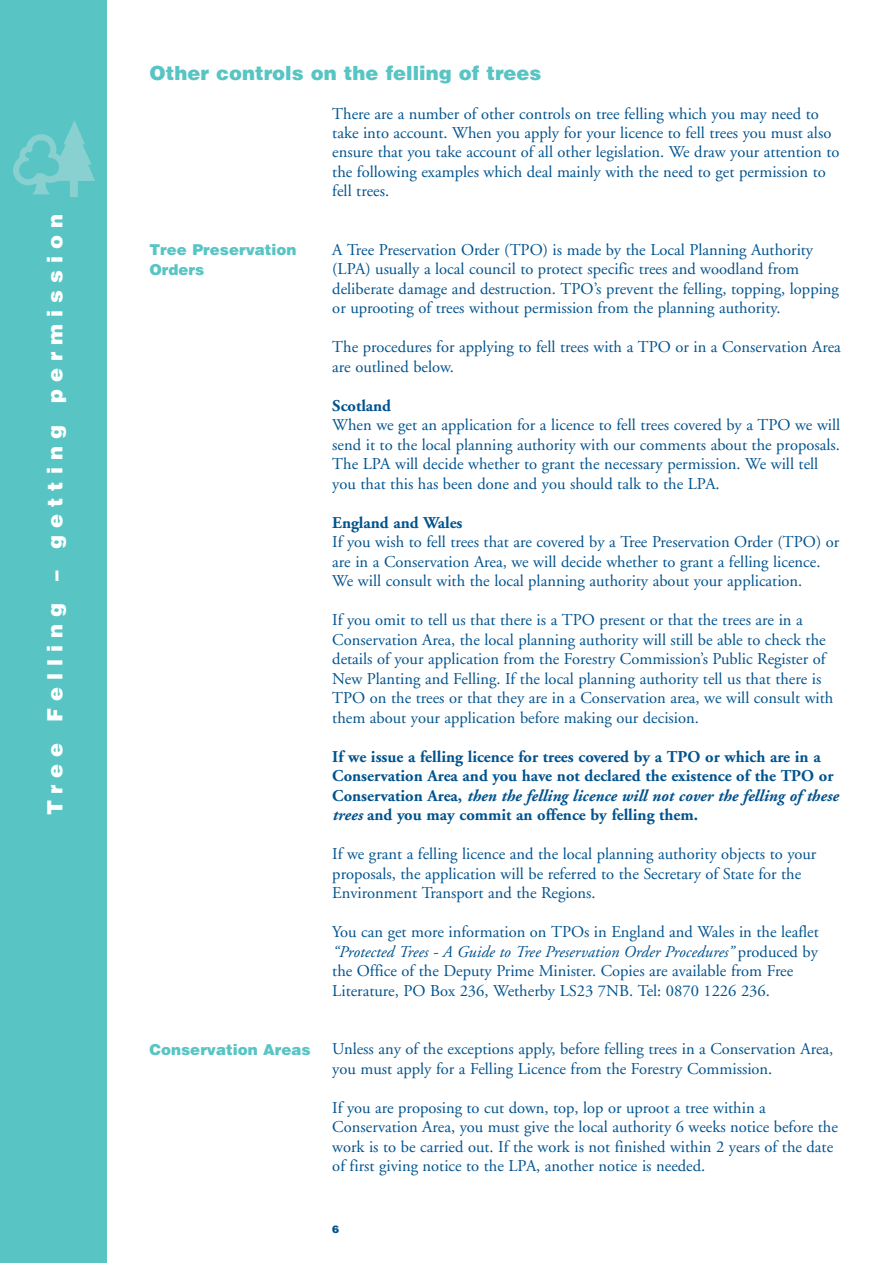
<style>
.page{position:relative;width:894px;height:1263px;background:#fff}
.page>*{position:absolute;margin:0;border:0;box-sizing:border-box;transform-origin:0 0}
.t1{font:900 21px "Helvetica";letter-spacing:.335em;color:#fff}
.t2{font:900 19.5px "Helvetica";color:#58c4c4}
.t3{font:16.5px/19.5px "Adobe Garamond";color:#00538e}
.t4{font:700 16.5px/19.5px "Adobe Garamond";color:#00538e}
.t5{font:900 15px/19.5px "Helvetica";color:#58c4c4}
.t6{font:900 10.5px "Helvetica";color:#00538e}
.s1{font-style:italic}
</style>
<div class="page">
<div style="left:0;top:0;width:107px;height:1263px;background:#58c4c4"></div>
<img style="left:13px;top:120px;width:81px;height:76px">
<p class="t1" style="left:47px;top:815px;width:602px;rotate:-90deg">Tree Felling – getting permission</p>
<p class="t2" style="left:149px;top:65px;width:394px">Other controls on the felling of trees</p>
<p class="t5" style="left:149px;top:241px;width:149px">Tree Preservation<br>Orders</p>
<p class="t5" style="left:149px;top:1041px;width:163px">Conservation Areas</p>
<p class="t3" style="left:332px;top:105px;width:509px">There are a number of other controls on tree felling which you may need to take into account. When you apply for your licence to fell trees you must also ensure that you take account of all other legislation. We draw your attention to the following examples which deal mainly with the need to get permission to fell trees.</p>
<p class="t3" style="left:332px;top:242px;width:508px">A Tree Preservation Order (TPO) is made by the Local Planning Authority (LPA) usually a local council to protect specific trees and woodland from deliberate damage and destruction. TPO’s prevent the felling, topping, lopping or uprooting of trees without permission from the planning authority.</p>
<p class="t3" style="left:332px;top:339px;width:510px">The procedures for applying to fell trees with a TPO or in a Conservation Area are outlined below.</p>
<p class="t4" style="left:332px;top:398px;width:60px">Scotland</p>
<p class="t3" style="left:332px;top:417px;width:510px">When we get an application for a licence to fell trees covered by a TPO we will send it to the local planning authority with our comments about the proposals.<br>The LPA will decide whether to grant the necessary permission. We will tell you that this has been done and you should talk to the LPA.</p>
<p class="t4" style="left:332px;top:515px;width:132px">England and Wales</p>
<p class="t3" style="left:332px;top:534px;width:508px">If you wish to fell trees that are covered by a Tree Preservation Order (TPO) or are in a Conservation Area, we will decide whether to grant a felling licence.<br>We will consult with the local planning authority about your application.</p>
<p class="t3" style="left:332px;top:612px;width:503px">If you omit to tell us that there is a TPO present or that the trees are in a Conservation Area, the local planning authority will still be able to check the details of your application from the Forestry Commission’s Public Register of New Planting and Felling. If the local planning authority tell us that there is TPO on the trees or that they are in a Conservation area, we will consult with them about your application before making our decision.</p>
<p class="t4" style="left:332px;top:749px;width:507px">If we issue a felling licence for trees covered by a TPO or which are in a Conservation Area and you have not declared the existence of the TPO or Conservation Area, <span class="s1">then the felling licence will not cover the felling of these trees</span> and you may commit an offence by felling them.</p>
<p class="t3" style="left:332px;top:846px;width:486px">If we grant a felling licence and the local planning authority objects to your proposals, the application will be referred to the Secretary of State for the<br>Environment Transport and the Regions.</p>
<p class="t3" style="left:332px;top:924px;width:488px">You can get more information on TPOs in England and Wales in the leaflet <span class="s1">“Protected Trees - A Guide to Tree Preservation Order Procedures”</span> produced by the Office of the Deputy Prime Minister. Copies are available from Free Literature, PO Box 236, Wetherby LS23 7NB. Tel: 0870 1226 236.</p>
<p class="t3" style="left:332px;top:1041px;width:503px">Unless any of the exceptions apply, before felling trees in a Conservation Area, you must apply for a Felling Licence from the Forestry Commission.</p>
<p class="t3" style="left:332px;top:1100px;width:507px">If you are proposing to cut down, top, lop or uproot a tree within a Conservation Area, you must give the local authority 6 weeks notice before the work is to be carried out. If the work is not finished within 2 years of the date of first giving notice to the LPA, another notice is needed.</p>
<p class="t6" style="left:332px;top:1226px;width:9px">6</p>
</div>
